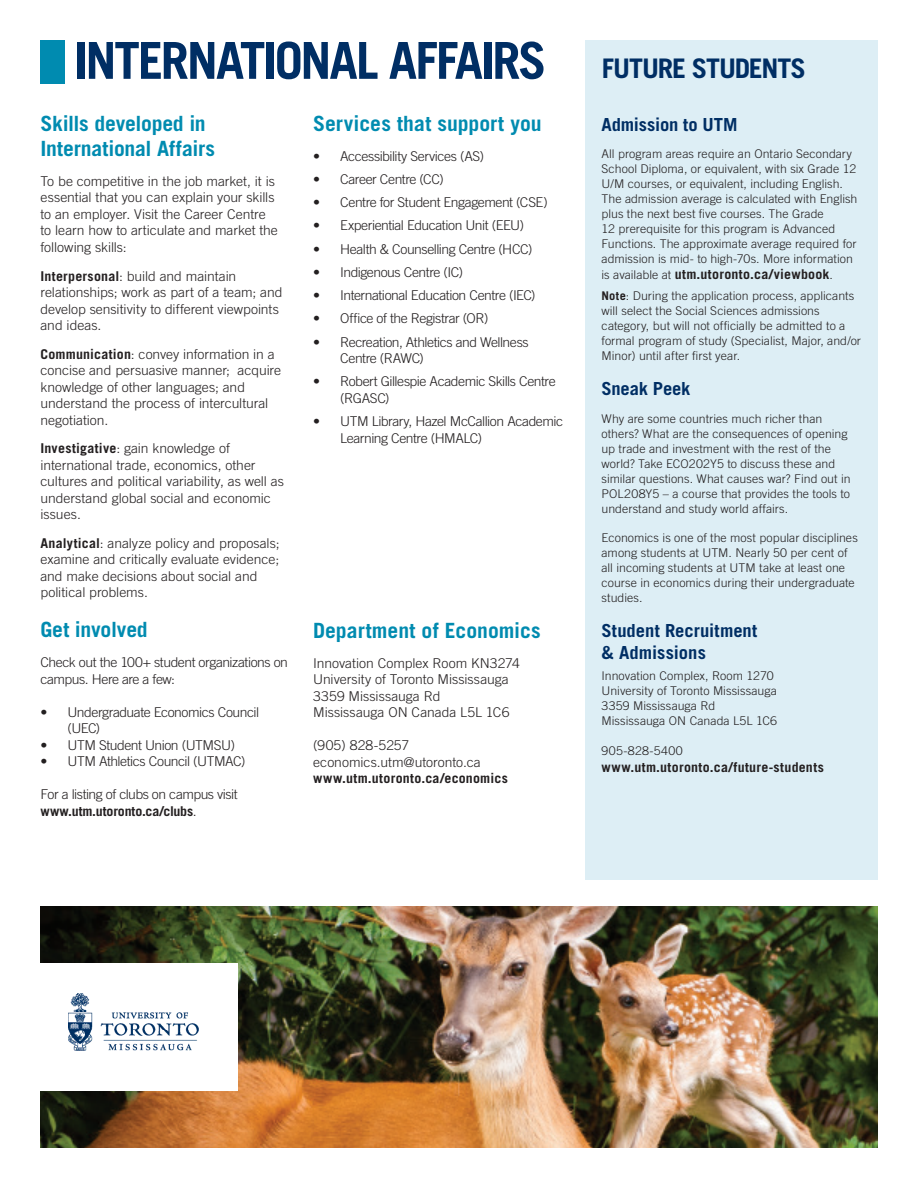
<style>
.page{position:relative;width:918px;height:1188px;background:#fff}
.page>*{position:absolute;margin:0;border:0;box-sizing:border-box;transform-origin:0 0}
.t1{font:700 51px "Trade Gothic LT Std";letter-spacing:-.045em;color:#002e64}
.t2{font:700 27px "Trade Gothic LT Std";letter-spacing:-.04em;color:#002e64}
.Subhead_LightBlue_14{font:700 21px/25.2px "Trade Gothic LT Std";letter-spacing:-.005em;color:#008bb0}
.t3{font:700 18px/21.6px "Trade Gothic LT Std";letter-spacing:-.005em;color:#002e64}
.Body_copy{font:300 13.5px/16.5px "Trade Gothic LT Std";letter-spacing:-.005em;color:#231f20}
.Body_copy-2{font:300 13.5px/16.5px "Trade Gothic LT Std";letter-spacing:-.035em;color:#231f20}
.Body_copy-3{font:300 13.5px/16.5px "Trade Gothic LT Std";letter-spacing:-.03em;color:#231f20}
.Body_copy-4{font:700 13.5px "Trade Gothic LT Std";letter-spacing:.025em;color:#231f20}
.Body_Copy_List{font:300 13.5px/16.5px "Trade Gothic LT Std";letter-spacing:-.035em;color:#231f20}
.Body_Copy_List-2{font:700 13.5px "Trade Gothic LT Std";letter-spacing:-.005em;color:#231f20}
.Body_copy-5{font:300 13.5px "Trade Gothic LT Std";letter-spacing:-.025em;color:#231f20}
.t4{font:300 12px/15px "Trade Gothic LT Std";letter-spacing:.005em;color:#231f20}
.t5{font:300 12px "Trade Gothic LT Std";letter-spacing:.035em;color:#231f20}
.s1{font-weight:700}
.s2{font-weight:300}
.s3{font-weight:300;font-size:12px}
</style>
<div class="page">
<div style="left:585px;top:40px;width:293px;height:840px;background:#ddeef5"></div>
<div style="left:40px;top:40px;width:25px;height:44px;background:#008bb0"></div>
<img style="left:40px;top:906px;width:838px;height:242px">
<div style="left:37px;top:963px;width:201px;height:128px;background:#fff"></div>
<img style="left:69px;top:993px;width:130px;height:58px">
<p class="t1" style="left:74px;top:29px;width:474px">INTERNATIONAL AFFAIRS</p>
<p class="Subhead_LightBlue_14" style="left:40px;top:110px;width:176px">Skills developed in<br>International Affairs</p>
<p class="Body_copy" style="left:40px;top:173px;width:239px">To be competitive in the job market, it is essential that you can explain your skills to an employer. Visit the Career Centre to learn how to articulate and market the following skills:</p>
<p class="Body_copy" style="left:40px;top:267px;width:244px"><span class="s1">Interpersonal</span>: build and maintain relationships; work as part of a team; and develop sensitivity to different viewpoints and ideas.</p>
<p class="Body_copy" style="left:40px;top:345px;width:242px"><span class="s1">Communication</span>: convey information in a concise and persuasive manner; acquire knowledge of other languages; and understand the process of intercultural negotiation.</p>
<p class="Body_copy" style="left:40px;top:440px;width:245px"><span class="s1">Investigative</span>: gain knowledge of international trade, economics, other cultures and political variability, as well as understand global social and economic issues.</p>
<p class="Body_copy" style="left:40px;top:535px;width:241px"><span class="s1">Analytical</span>: analyze policy and proposals; examine and critically evaluate evidence; and make decisions about social and political problems.</p>
<p class="Subhead_LightBlue_14" style="left:40px;top:617px;width:109px">Get involved</p>
<p class="Body_Copy_List" style="left:40px;top:654px;width:249px">Check out the 100+ student organizations on campus. Here are a few:</p>
<p class="Body_copy-3" style="left:68px;top:704px;width:193px;text-indent:-27px">• Undergraduate Economics Council (UEC)</p>
<p class="Body_copy-2" style="left:40px;top:737px;width:196px">• UTM Student Union (UTMSU)</p>
<p class="Body_copy-2" style="left:40px;top:753px;width:206px">• UTM Athletics Council (UTMAC)</p>
<p class="Body_Copy_List" style="left:41px;top:786px;width:199px">For a listing of clubs on campus visit</p>
<p class="Body_Copy_List-2" style="left:41px;top:803px;width:158px">www.utm.utoronto.ca/clubs<span class="s2">.</span></p>
<p class="Subhead_LightBlue_14" style="left:313px;top:110px;width:230px">Services that support you</p>
<p class="Body_copy-5" style="left:313px;top:148px;width:172px">• Accessibility Services (AS)</p>
<p class="Body_copy-3" style="left:313px;top:171px;width:132px">• Career Centre (CC)</p>
<p class="Body_copy-2" style="left:313px;top:194px;width:236px">• Centre for Student Engagement (CSE)</p>
<p class="Body_copy-3" style="left:313px;top:217px;width:213px">• Experiential Education Unit (EEU)</p>
<p class="Body_copy-2" style="left:313px;top:240px;width:221px">• Health &amp; Counselling Centre (HCC)</p>
<p class="Body_copy-2" style="left:313px;top:264px;width:151px">• Indigenous Centre (IC)</p>
<p class="Body_copy-2" style="left:313px;top:287px;width:224px">• International Education Centre (IEC)</p>
<p class="Body_copy-3" style="left:313px;top:310px;width:177px">• Office of the Registrar (OR)</p>
<p class="Body_copy-2" style="left:340px;top:333px;width:190px;text-indent:-27px">• Recreation, Athletics and Wellness<br>Centre (RAWC)</p>
<p class="Body_copy-2" style="left:340px;top:373px;width:217px;text-indent:-27px">• Robert Gillespie Academic Skills Centre (RGASC)</p>
<p class="Body_copy-2" style="left:340px;top:413px;width:224px;text-indent:-27px">• UTM Library, Hazel McCallion Academic<br>Learning Centre (HMALC)</p>
<p class="Subhead_LightBlue_14" style="left:313px;top:617px;width:229px">Department of Economics</p>
<p class="Body_copy" style="left:313px;top:655px;width:208px">Innovation Complex Room KN3274</p>
<p class="Body_copy" style="left:313px;top:671px;width:197px">University of Toronto Mississauga</p>
<p class="Body_copy" style="left:313px;top:688px;width:129px">3359 Mississauga Rd</p>
<p class="Body_copy" style="left:313px;top:704px;width:198px">Mississauga ON Canada L5L 1C6</p>
<p class="Body_copy" style="left:313px;top:737px;width:98px">(905) 828-5257</p>
<p class="Body_copy" style="left:313px;top:754px;width:169px">economics.utm@utoronto.ca</p>
<p class="Body_copy-4" style="left:313px;top:770px;width:196px">www.utm.utoronto.ca/economics</p>
<p class="t2" style="left:602px;top:52px;width:205px">FUTURE STUDENTS</p>
<p class="t3" style="left:602px;top:113px;width:137px">Admission to UTM</p>
<p class="t4" style="left:602px;top:146px;width:257px">All program areas require an Ontario Secondary School Diploma, or equivalent, with six Grade 12<br>U/M courses, or equivalent, including English.<br>The admission average is calculated with English plus the next best five courses. The Grade<br>12 prerequisite for this program is Advanced Functions. The approximate average required for admission is mid- to high-70s. More information</p>
<p class="Body_copy-4" style="left:602px;top:266px;width:233px"><span class="s3">is available at</span> utm.utoronto.ca/viewbook<span class="s3">.</span></p>
<p class="t4" style="left:602px;top:288px;width:261px"><span class="s1">Note</span>: During the application process, applicants will select the Social Sciences admissions category, but will not officially be admitted to a formal program of study (Specialist, Major, and/or Minor) until after first year.</p>
<p class="t3" style="left:602px;top:377px;width:90px">Sneak Peek</p>
<p class="t4" style="left:602px;top:411px;width:251px">Why are some countries much richer than others? What are the consequences of opening up trade and investment with the rest of the world? Take ECO202Y5 to discuss these and similar questions. What causes war? Find out in POL208Y5 – a course that provides the tools to understand and study world affairs.</p>
<p class="t4" style="left:602px;top:530px;width:258px">Economics is one of the most popular disciplines among students at UTM. Nearly 50 per cent of all incoming students at UTM take at least one course in economics during their undergraduate studies.</p>
<p class="t3" style="left:602px;top:619px;width:157px">Student Recruitment &amp; Admissions</p>
<p class="t4" style="left:602px;top:668px;width:174px">Innovation Complex, Room 1270</p>
<p class="t4" style="left:602px;top:683px;width:177px">University of Toronto Mississauga</p>
<p class="t4" style="left:602px;top:698px;width:115px">3359 Mississauga Rd</p>
<p class="t4" style="left:602px;top:713px;width:177px">Mississauga ON Canada L5L 1C6</p>
<p class="t5" style="left:602px;top:744px;width:83px">905-828-5400</p>
<p class="Body_copy-4" style="left:602px;top:759px;width:224px">www.utm.utoronto.ca/future-students</p>
</div>
